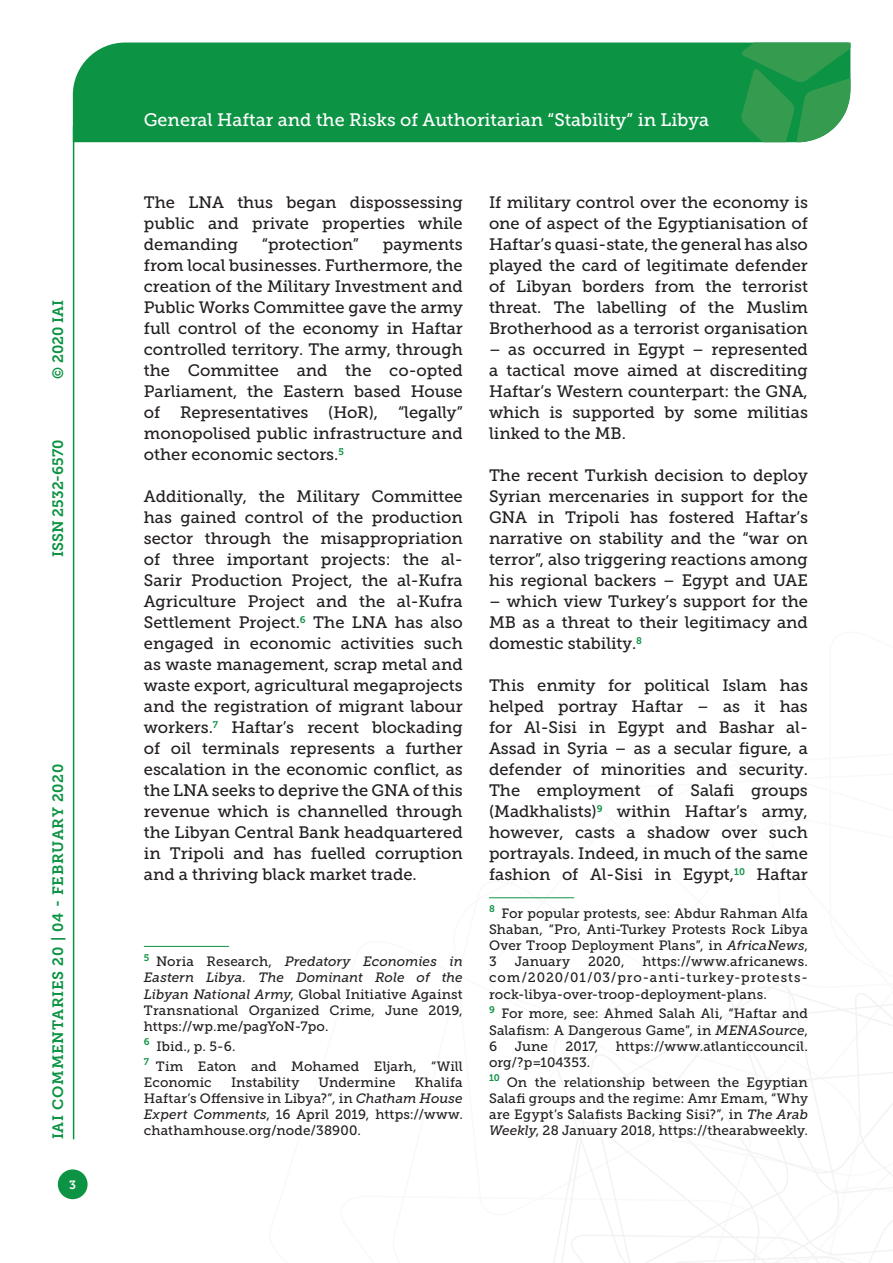
<style>
.page{position:relative;width:893px;height:1263px;background:#fff}
.page>*{position:absolute;margin:0;border:0;box-sizing:border-box;transform-origin:0 0}
.t1{font:18px "Museo Slab 500";color:#fff}
.Testo{font:16.5px/21px "Museo Slab 500";color:#231f20;text-align:justify}
.t2{font:15px "Museo Slab 700";letter-spacing:.05em;color:#0d9344}
.t3{font:15px "Museo Slab 700";color:#0d9344}
.Nota{font:13.5px/16.2px "Museo Slab 500";letter-spacing:.01em;color:#231f20;text-align:justify}
.t4{font:12px "Museo Slab 700";color:#fff}
.s1{font-style:italic}
</style>
<div class="page">
<svg style="left:553px;top:960px;width:340px;height:303px"></svg>
<div style="left:73px;top:43px;width:668px;height:99px;background:#0d9344"></div>
<svg style="left:741px;top:43px;width:109px;height:99px;background:#339d54"></svg>
<div style="left:58px;top:1169px;width:30px;height:30px;background:#0d9344;border-radius:50%"></div>
<hr style="left:73px;top:126px;width:1px;height:1013px;background:#0d9344">
<hr style="left:144px;top:946px;width:85px;height:1px;background:#0d9344">
<hr style="left:489px;top:897px;width:85px;height:1px;background:#0d9344">
<p class="t2" style="left:50px;top:379px;width:80px;rotate:-90deg">© 2020 IAI</p>
<p class="t3" style="left:50px;top:557px;width:119px;rotate:-90deg">ISSN 2532-6570</p>
<p class="t2" style="left:50px;top:1139px;width:377px;rotate:-90deg">IAI COMMENTARIES 20 | 04 - FEBRUARY 2020</p>
<p class="t4" style="left:69px;top:1178px;width:8px">3</p>
<p class="t1" style="left:144px;top:110px;width:567px">General Haftar and the Risks of Authoritarian “Stability” in Libya</p>
<p class="Testo" style="left:144px;top:192px;width:320px">The LNA thus began dispossessing public and private properties while demanding</p>
<p class="Testo" style="left:262px;top:234px;width:99px">“protection”</p>
<p class="Testo" style="left:144px;top:234px;width:320px;text-indent:239px">payments from local businesses. Furthermore, the creation of the Military Investment and Public Works Committee gave the army full control of the economy in Haftar controlled territory. The army, through the Committee and the co-opted Parliament, the Eastern based House of Representatives (HoR), “legally” monopolised public infrastructure and other economic sectors.<sup>5</sup></p>
<p class="Testo" style="left:144px;top:486px;width:320px">Additionally, the Military Committee has gained control of the production sector through the misappropriation of three important projects: the al-Sarir Production Project, the al-Kufra Agriculture Project and the al-Kufra Settlement Project.<sup>6</sup> The LNA has also engaged in economic activities such as waste management, scrap metal and waste export, agricultural megaprojects and the registration of migrant labour workers.<sup>7</sup> Haftar’s recent blockading of oil terminals represents a further escalation in the economic conflict, as the LNA seeks to deprive the GNA of this revenue which is channelled through the Libyan Central Bank headquartered in Tripoli and has fuelled corruption and a thriving black market trade.</p>
<p class="Nota" style="left:144px;top:953px;width:320px"><sup>5</sup> Noria Research, <span class="s1">Predatory Economies in Eastern Libya. The Dominant Role of the Libyan National Army</span>, Global Initiative Against Transnational Organized Crime, June 2019, https://wp.me/pagYoN-7po.</p>
<p class="Nota" style="left:144px;top:1038px;width:93px"><sup>6</sup> Ibid., p. 5-6.</p>
<p class="Nota" style="left:144px;top:1058px;width:320px"><sup>7</sup> Tim Eaton and Mohamed Eljarh, “Will<br>Economic</p>
<p class="Nota" style="left:144px;top:1074px;width:320px;text-indent:271px">Khalifa Haftar’s Offensive in Libya?”, in <span class="s1">Chatham House Expert Comments</span>, 16 April 2019, https://www. chathamhouse.org/node/38900.</p>
<p class="Nota" style="left:231px;top:1074px;width:70px">Instability</p>
<p class="Nota" style="left:319px;top:1074px;width:78px">Undermine</p>
<p class="Testo" style="left:489px;top:192px;width:320px">If military control over the economy is one of aspect of the Egyptianisation of Haftar’s quasi-state, the general has also played the card of legitimate defender of Libyan borders from the terrorist threat. The labelling of the Muslim Brotherhood as a terrorist organisation</p>
<p class="Testo" style="left:489px;top:339px;width:320px">– as occurred in Egypt – represented a tactical move aimed at discrediting Haftar’s Western counterpart: the GNA, which is supported by some militias linked to the MB.</p>
<p class="Testo" style="left:489px;top:465px;width:320px">The recent Turkish decision to deploy Syrian mercenaries in support for the GNA in Tripoli has fostered Haftar’s narrative on stability and the “war on terror”, also triggering reactions among his regional backers – Egypt and UAE</p>
<p class="Testo" style="left:489px;top:591px;width:320px">– which view Turkey’s support for the MB as a threat to their legitimacy and domestic stability.<sup>8</sup></p>
<p class="Testo" style="left:489px;top:675px;width:320px">This enmity for political Islam has helped portray Haftar – as it has for Al-Sisi in Egypt and Bashar al-Assad in Syria – as a secular figure, a defender of minorities and security.<br>The employment of Salafi groups (Madkhalists)<sup>9</sup> within Haftar’s army, however, casts a shadow over such portrayals. Indeed, in much of the same fashion of Al-Sisi in Egypt,<sup>10</sup> Haftar</p>
<p class="Nota" style="left:489px;top:905px;width:320px"><sup>8</sup> For popular protests, see: Abdur Rahman Alfa Shaban, “Pro, Anti-Turkey Protests Rock Libya Over Troop Deployment Plans”, in <span class="s1">AfricaNews</span>, 3</p>
<p class="Nota" style="left:489px;top:953px;width:320px;text-indent:154px">https://www.africanews. com/2020/01/03/pro-anti-turkey-protests&shy;rock-libya-over-troop-deployment-plans.</p>
<p class="Nota" style="left:489px;top:1006px;width:320px"><sup>9</sup> For more, see: Ahmed Salah Ali, “Haftar and Salafism: A Dangerous Game”, in <span class="s1">MENASource</span>, 6</p>
<p class="Nota" style="left:515px;top:953px;width:57px">January</p>
<p class="Nota" style="left:588px;top:953px;width:38px">2020,</p>
<p class="Nota" style="left:515px;top:1038px;width:35px">June</p>
<p class="Nota" style="left:566px;top:1038px;width:34px">2017,</p>
<p class="Nota" style="left:616px;top:1038px;width:194px">https://www.atlanticcouncil.</p>
<p class="Nota" style="left:489px;top:1054px;width:103px">org/?p=104353.</p>
<p class="Nota" style="left:489px;top:1074px;width:320px"><sup>10</sup> On the relationship between the Egyptian Salafi groups and the regime: Amr Emam, “Why are Egypt’s Salafists Backing Sisi?”, in <span class="s1">The Arab Weekly</span>, 28 January 2018, https://thearabweekly.</p>
</div>
